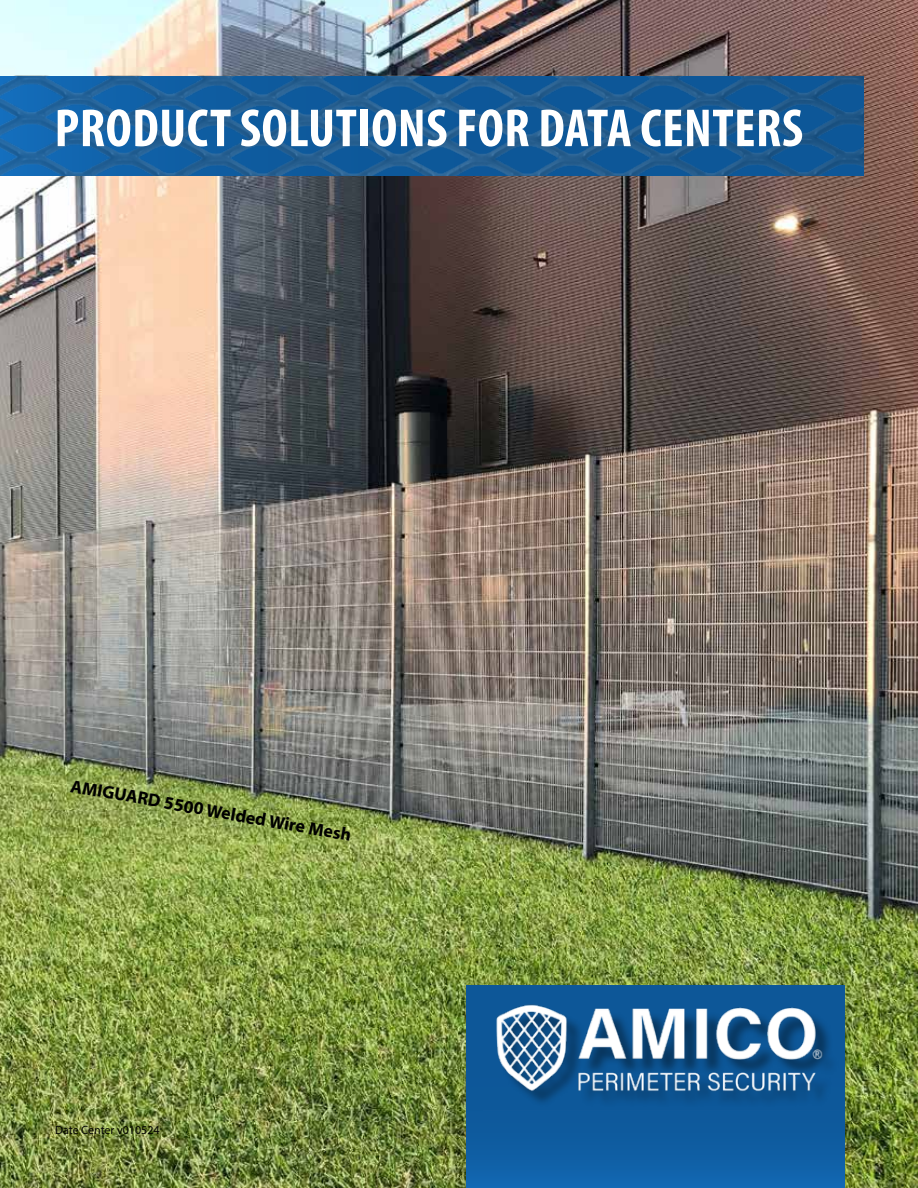
<style>
.page{position:relative;width:918px;height:1188px;background:#fff}
.page>*{position:absolute;margin:0;border:0;box-sizing:border-box;transform-origin:0 0}
.t1{font:700 condensed 54px "Myriad Pro";letter-spacing:.01em;color:#fff}
.t2{font:700 18px "Myriad Pro";color:#000}
.t3{font:12px "Myriad Pro";color:#000}
</style>
<div class="page">
<img style="left:0;top:0;width:918px;height:1188px">
<img style="left:0;top:76px;width:864px;height:100px">
<div style="left:466px;top:986px;width:378px;height:202px;background:linear-gradient(to bottom,#0c5392,#1060a7)"></div>
<div style="left:492px;top:1008px;width:363px;height:119px;background:#000;opacity:.4"></div>
<img style="left:484px;top:985px;width:358px;height:125px">
<p class="t1" style="left:55px;top:94px;width:750px">PRODUCT SOLUTIONS FOR DATA CENTERS</p>
<p class="t2" style="left:73px;top:774px;width:286px;rotate:10deg">AMIGUARD 5500 Welded Wire Mesh</p>
<p class="t3" style="left:55px;top:1122px;width:106px">Date Center v010524</p>
</div>
